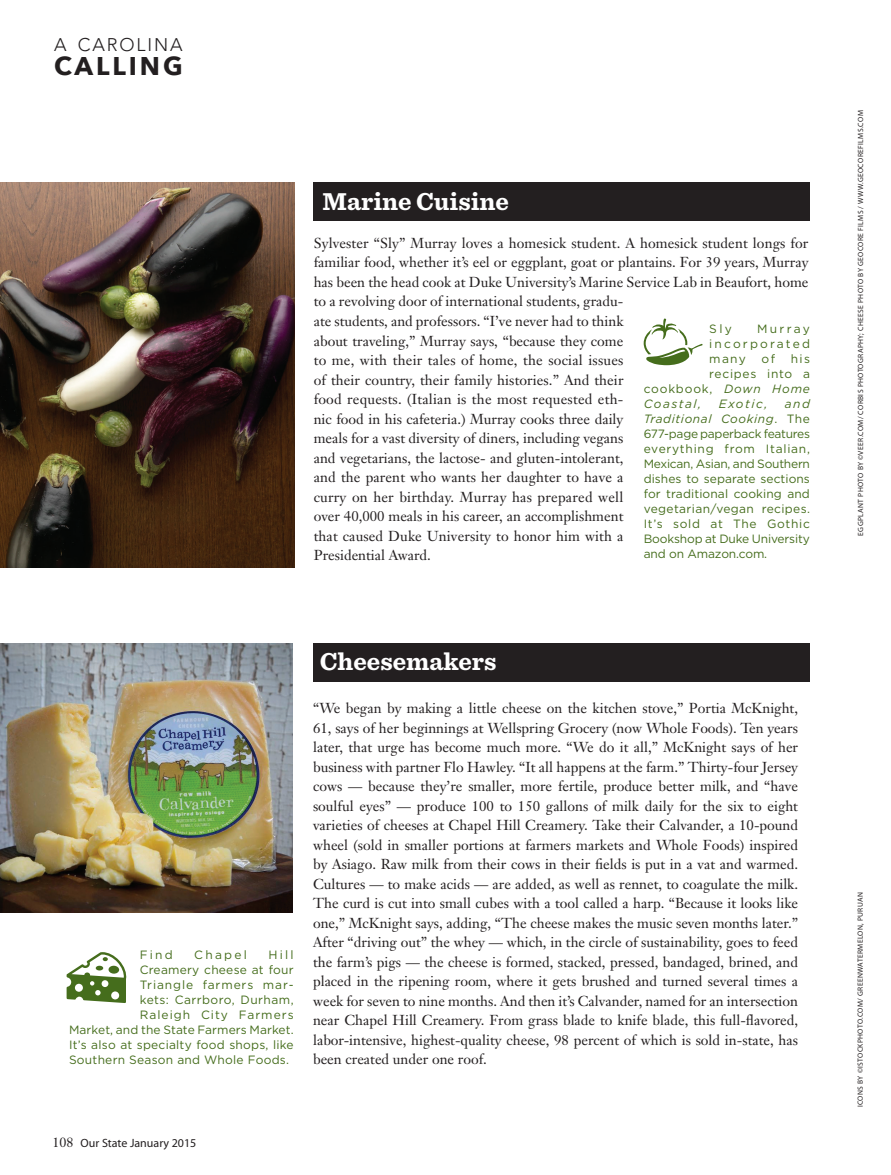
<style>
.page{position:relative;width:891px;height:1175px;background:#fff}
.page>*{position:absolute;margin:0;border:0;box-sizing:border-box;transform-origin:0 0}
.body_no_indent{font:700 25.65px "Avenir Next";letter-spacing:.115em;color:#231f20}
.sub_head{font:700 25.5px "Sentinel";color:#fff}
.body_no_indent-2{font:300 18.15px "Avenir";letter-spacing:.105em;color:#231f20}
.sub_head-2{font:14.25px/19.5px "Janson Text";color:#231f20;text-align:justify}
._1st_line_after_subh{font:14.25px/19.5px "Janson Text";color:#231f20}
.body_copy{font:12px/15px "Gotham";letter-spacing:.02em;color:#456d1c;text-align:justify}
.t1{font:12px "Myriad Pro";color:#231f20}
.body_copy-2{font:12px "Gotham";letter-spacing:.075em;color:#456d1c}
.body_copy-3{font:12px "Gotham";letter-spacing:.085em;color:#456d1c}
.body_copy-4{font:12px "Gotham";letter-spacing:.07em;color:#456d1c}
.body_copy-5{font:italic 12px "Gotham";letter-spacing:.125em;color:#456d1c}
.body_copy-6{font:12px "Gotham";letter-spacing:.06em;color:#456d1c}
.photo_credit_-_gutte{font:7.5px "Myriad Pro";letter-spacing:.05em;color:#231f20}
.s1{font-style:italic}
.s2{font-family:"Janson Text";font-size:13.5px}
</style>
<div class="page">
<div style="left:314px;top:182px;width:496px;height:38px;background:#231f20"></div>
<div style="left:313px;top:643px;width:497px;height:39px;background:#231f20"></div>
<img style="left:0;top:643px;width:293px;height:269px">
<img style="left:0;top:182px;width:295px;height:386px">
<svg style="left:644px;top:318px;width:59px;height:47px"></svg>
<svg style="left:67px;top:952px;width:60px;height:51px"></svg>
<p class="body_no_indent-2" style="left:54px;top:34px;width:130px">A CAROLINA</p>
<p class="body_no_indent" style="left:54px;top:44px;width:130px">CALLING</p>
<p class="sub_head" style="left:323px;top:181px;width:188px">Marine Cuisine</p>
<p class="_1st_line_after_subh" style="left:314px;top:233px;width:496px">Sylvester “Sly” Murray loves a homesick student. A homesick student longs for familiar food, whether it’s eel or eggplant, goat or plantains. For 39 years, Murray has been the head cook at Duke University’s Marine Service Lab in Beaufort, home to a revolving door of international students, gradu-<br>ate students, and professors. “I’ve never had to think<br>about traveling,” Murray says, “because they come<br>to me, with their tales of home, the social issues<br>of their country, their family histories.” And their<br>food requests. (Italian is the most requested eth-<br>nic food in his cafeteria.) Murray cooks three daily<br>meals for a vast diversity of diners, including vegans<br>and vegetarians, the lactose- and gluten-intolerant,<br>and the parent who wants her daughter to have a<br>curry on her birthday. Murray has prepared well<br>over 40,000 meals in his career, an accomplishment<br>that caused Duke University to honor him with a<br>Presidential Award.</p>
<p class="body_copy" style="left:709px;top:320px;width:24px">Sly</p>
<p class="body_copy" style="left:709px;top:320px;width:102px;text-indent:48px">Murray incorporated many</p>
<p class="body_copy" style="left:762px;top:350px;width:15px">of</p>
<p class="body_copy" style="left:791px;top:350px;width:21px">his</p>
<p class="body_copy-6" style="left:709px;top:365px;width:102px">recipes into a</p>
<p class="body_copy-4" style="left:644px;top:380px;width:168px">cookbook, <span class="s1">Down Home</span></p>
<p class="body_copy-5" style="left:644px;top:395px;width:59px">Coastal,</p>
<p class="body_copy-5" style="left:719px;top:395px;width:50px">Exotic,</p>
<p class="body_copy" style="left:644px;top:395px;width:168px;text-indent:141px"><span class="s1">and Traditional Cooking</span>. The 677-page paperback features everything from Italian, Mexican, Asian, and Southern dishes to separate sections for traditional cooking and vegetarian/vegan recipes.<br>It’s sold at The Gothic Bookshop at Duke University and on Amazon.com.</p>
<p class="body_copy" style="left:140px;top:946px;width:35px">Find</p>
<p class="body_copy" style="left:194px;top:946px;width:54px">Chapel</p>
<p class="body_copy" style="left:268px;top:946px;width:27px">Hill</p>
<p class="body_copy" style="left:140px;top:961px;width:155px">Creamery cheese at four</p>
<p class="body_copy-2" style="left:140px;top:976px;width:155px">Triangle farmers mar-</p>
<p class="body_copy" style="left:140px;top:991px;width:155px">kets: Carrboro, Durham,</p>
<p class="body_copy-3" style="left:140px;top:1006px;width:155px">Raleigh City Farmers</p>
<p class="body_copy" style="left:69px;top:1021px;width:226px">Market, and the State Farmers Market.</p>
<p class="body_copy" style="left:69px;top:1036px;width:226px">It’s also at specialty food shops, like</p>
<p class="body_copy" style="left:69px;top:1051px;width:222px">Southern Season and Whole Foods.</p>
<p class="sub_head" style="left:320px;top:641px;width:178px">Cheesemakers</p>
<p class="sub_head-2" style="left:313px;top:698px;width:487px">“We began by making a little cheese on the kitchen stove,” Portia McKnight, 61, says of her beginnings at Wellspring Grocery (now Whole Foods). Ten years later, that urge has become much more. “We do it all,” McKnight says of her business with partner Flo Hawley. “It all happens at the farm.” Thirty-four Jersey cows — because they’re smaller, more fertile, produce better milk, and “have soulful eyes” — produce 100 to 150 gallons of milk daily for the six to eight varieties of cheeses at Chapel Hill Creamery. Take their Calvander, a 10-pound wheel (sold in smaller portions at farmers markets and Whole Foods) inspired by Asiago. Raw milk from their cows in their fields is put in a vat and warmed.<br>Cultures — to make acids — are added, as well as rennet, to coagulate the milk.<br>The curd is cut into small cubes with a tool called a harp. “Because it looks like one,” McKnight says, adding, “The cheese makes the music seven months later.” After “driving out” the whey — which, in the circle of sustainability, goes to feed the farm’s pigs — the cheese is formed, stacked, pressed, bandaged, brined, and placed in the ripening room, where it gets brushed and turned several times a week for seven to nine months. And then it’s Calvander, named for an intersection near Chapel Hill Creamery. From grass blade to knife blade, this full-flavored, labor-intensive, highest-quality cheese, 98 percent of which is sold in-state, has been created under one roof.</p>
<p class="t1" style="left:53px;top:1135px;width:145px"><span class="s2">108</span> Our State January 2015</p>
<p class="photo_credit_-_gutte" style="left:856px;top:535px;width:427px;rotate:-90deg">EGGPLANT PHOTO BY ©VEER.COM/ CORBIS PHOTOGRAPHY; CHEESE PHOTO BY GEOCORE FILMS / WWW.GEOCOREFILMS.COM</p>
<p class="photo_credit_-_gutte" style="left:856px;top:1107px;width:217px;rotate:-90deg">ICONS BY ©ISTOCKPHOTO.COM/ GREENWATERMELON, PURUAN</p>
</div>
